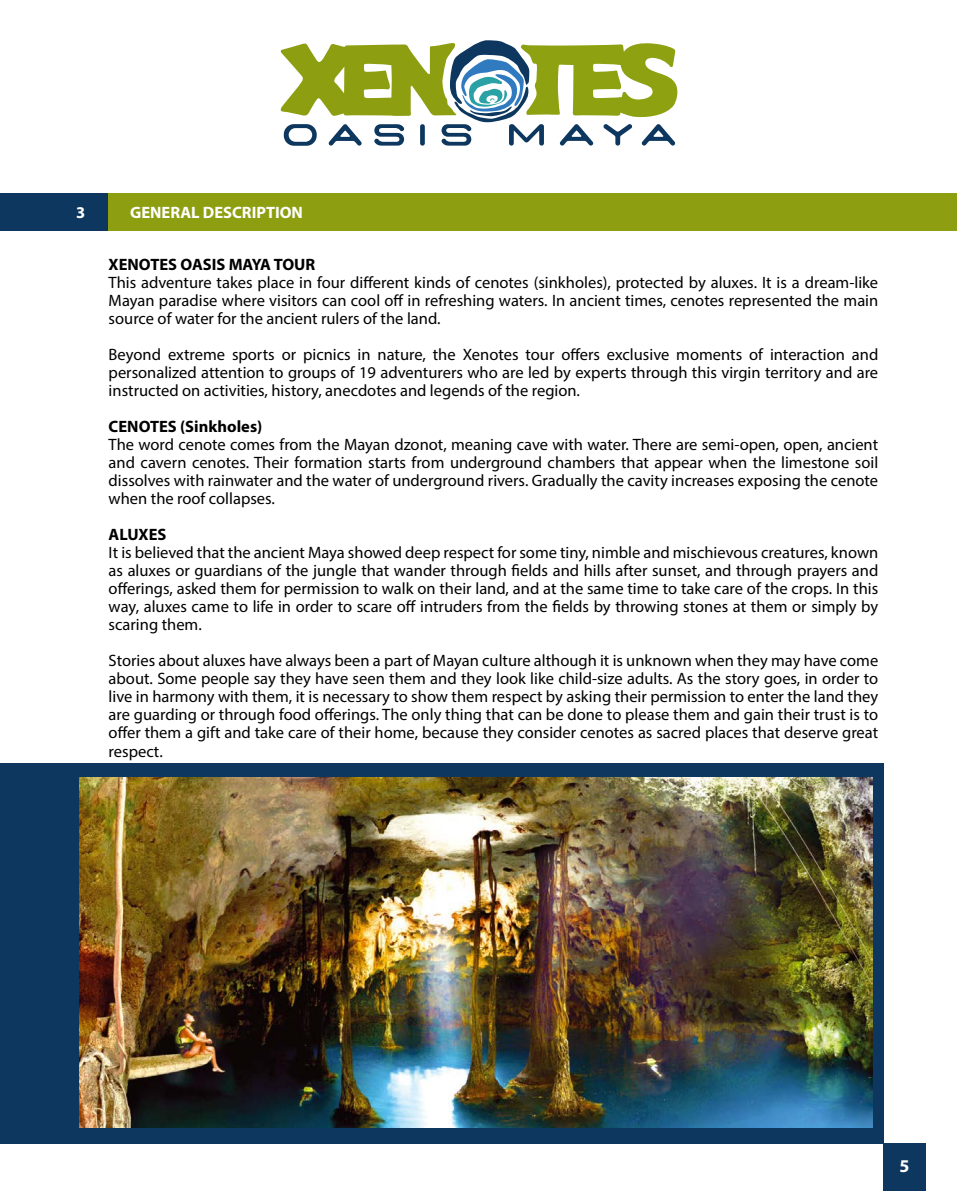
<style>
.page{position:relative;width:957px;height:1191px;background:#fff}
.page>*{position:absolute;margin:0;border:0;box-sizing:border-box;transform-origin:0 0}
.t1{font:700 18px "Myriad Pro";color:#fff}
.t2{font:16.5px/18px "Myriad Pro";color:#000;text-align:justify}
.t3{font:700 16.5px "Myriad Pro";color:#000}
.t4{font:700 16.5px "Myriad Pro";color:#fff}
</style>
<div class="page">
<svg style="left:280px;top:40px;width:398px;height:106px"></svg>
<div style="left:883px;top:1143px;width:42px;height:48px;background:#0d375f"></div>
<div style="left:0;top:763px;width:883px;height:380px;background:#0d375f"></div>
<img style="left:80px;top:777px;width:792px;height:350px">
<div style="left:0;top:193px;width:120px;height:37px;background:#0d375f"></div>
<div style="left:109px;top:193px;width:848px;height:37px;background:#8d9f10"></div>
<p class="t4" style="left:76px;top:201px;width:11px">3</p>
<p class="t4" style="left:130px;top:201px;width:174px">GENERAL DESCRIPTION</p>
<p class="t3" style="left:109px;top:254px;width:208px">XENOTES OASIS MAYA TOUR</p>
<p class="t2" style="left:109px;top:273px;width:771px">This adventure takes place in four different kinds of cenotes (sinkholes), protected by aluxes. It is a dream-like Mayan paradise where visitors can cool off in refreshing waters. In ancient times, cenotes represented the main source of water for the ancient rulers of the land.</p>
<p class="t2" style="left:109px;top:345px;width:771px">Beyond extreme sports or picnics in nature, the Xenotes tour offers exclusive moments of interaction and personalized attention to groups of 19 adventurers who are led by experts through this virgin territory and are instructed on activities, history, anecdotes and legends of the region.</p>
<p class="t3" style="left:109px;top:416px;width:155px">CENOTES (Sinkholes)</p>
<p class="t2" style="left:109px;top:435px;width:771px">The word cenote comes from the Mayan dzonot, meaning cave with water. There are semi-open, open, ancient and cavern cenotes. Their formation starts from underground chambers that appear when the limestone soil dissolves with rainwater and the water of underground rivers. Gradually the cavity increases exposing the cenote when the roof collapses.</p>
<p class="t3" style="left:109px;top:524px;width:59px">ALUXES</p>
<p class="t2" style="left:109px;top:543px;width:771px">It is believed that the ancient Maya showed deep respect for some tiny, nimble and mischievous creatures, known as aluxes or guardians of the jungle that wander through fields and hills after sunset, and through prayers and offerings, asked them for permission to walk on their land, and at the same time to take care of the crops. In this way, aluxes came to life in order to scare off intruders from the fields by throwing stones at them or simply by scaring them.</p>
<p class="t2" style="left:109px;top:651px;width:771px">Stories about aluxes have always been a part of Mayan culture although it is unknown when they may have come about. Some people say they have seen them and they look like child-size adults. As the story goes, in order to live in harmony with them, it is necessary to show them respect by asking their permission to enter the land they are guarding or through food offerings. The only thing that can be done to please them and gain their trust is to offer them a gift and take care of their home, because they consider cenotes as sacred places that deserve great respect.</p>
<p class="t1" style="left:899px;top:1154px;width:11px">5</p>
</div>
